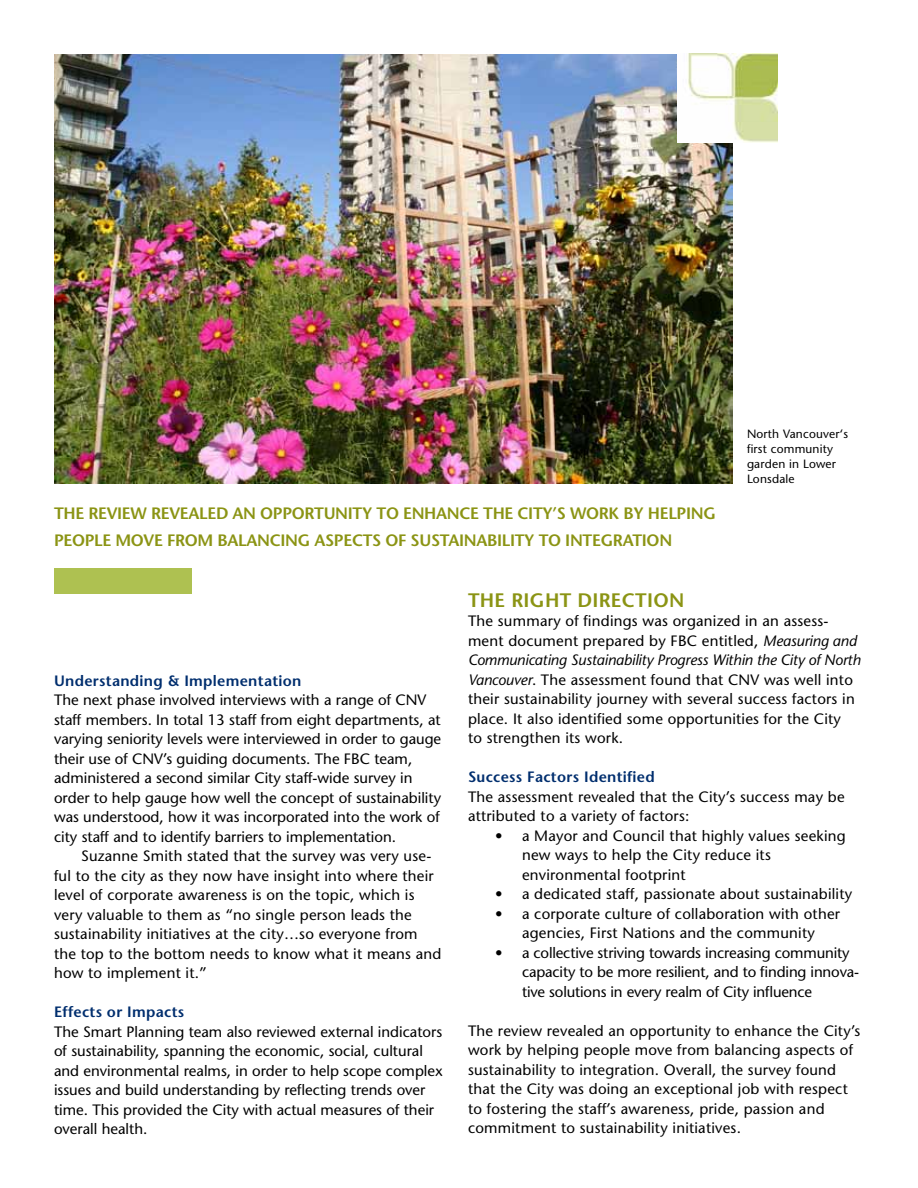
<style>
.page{position:relative;width:918px;height:1188px;background:#fff}
.page>*{position:absolute;margin:0;border:0;box-sizing:border-box;transform-origin:0 0}
.t1{font:600 19.5px "Stone Sans Std";letter-spacing:.015em;color:#8b9414}
.t2{font:600 16.5px "Stone Sans Std";color:#8b9414}
.t3{font:500 15px/19.5px "Stone Sans Std";letter-spacing:.015em;color:#000}
.t4{font:500 15px/19.5px "Stone Sans Std";letter-spacing:-.01em;color:#000}
.t5{font:600 15px "Stone Sans Std";letter-spacing:.02em;color:#002e6e}
.t6{font:500 12px/15px "Stone Sans Std";letter-spacing:.015em;color:#000}
.s1{font-style:italic}
</style>
<div class="page">
<img style="left:54px;top:54px;width:678px;height:430px">
<div style="left:54px;top:569px;width:138px;height:25px;background:#aec151"></div>
<img style="left:678px;top:54px;width:100px;height:88px">
<p class="t2" style="left:54px;top:504px;width:45px">THE REVIEW</p>
<p class="t2" style="left:151px;top:504px;width:11px">REVEALED</p>
<p class="t2" style="left:233px;top:504px;width:39px">AN OPPORTUNITY</p>
<p class="t2" style="left:377px;top:504px;width:39px">TO ENHANCE</p>
<p class="t2" style="left:483px;top:504px;width:11px">THE</p>
<p class="t2" style="left:518px;top:504px;width:67px">CITY’S WOR</p>
<p class="t2" style="left:609px;top:504px;width:50px">K BY HELPING</p>
<p class="t2" style="left:54px;top:531px;width:11px">PEOPLE</p>
<p class="t2" style="left:115px;top:531px;width:13px">MOVE</p>
<p class="t2" style="left:167px;top:531px;width:12px">FROM</p>
<p class="t2" style="left:218px;top:531px;width:11px">BALANCING</p>
<p class="t2" style="left:314px;top:531px;width:11px">ASPECTS</p>
<p class="t2" style="left:386px;top:531px;width:35px">OF SUSTAINABILITY</p>
<p class="t2" style="left:539px;top:531px;width:38px">TO INTEGRATION</p>
<p class="t6" style="left:747px;top:426px;width:103px">North Vancouver‘s first community garden in Lower<br>Lonsdale</p>
<p class="t5" style="left:54px;top:672px;width:249px">UNDERSTANDING &amp; IMPLEMENTATION</p>
<p class="t3" style="left:54px;top:690px;width:389px">The next phase involved interviews with a range of CNV staff members. In total 13 staff from eight departments, at varying seniority levels were interviewed in order to gauge their use of CNV’s guiding documents. The FBC team, administered a second similar City staff-wide survey in order to help gauge how well the concept of sustainability was understood, how it was incorporated into the work of city staff and to identify barriers to implementation.</p>
<p class="t3" style="left:54px;top:846px;width:389px;text-indent:27px">Suzanne Smith stated that the survey was very use&shy;ful to the city as they now have insight into where their level of corporate awareness is on the topic, which is very valuable to them as “no single person leads the sustainability initiatives at the city…so everyone from the top to the bottom needs to know what it means and how to implement it.”</p>
<p class="t5" style="left:54px;top:1003px;width:132px">EFFECTS OR IMPACTS</p>
<p class="t3" style="left:54px;top:1022px;width:390px">The Smart Planning team also reviewed external indicators of sustainability, spanning the economic, social, cultural and environmental realms, in order to help scope complex issues and build understanding by reflecting trends over time. This provided the City with actual measures of their overall health.</p>
<h1 class="t1" style="left:468px;top:588px;width:218px">THE RIGHT DIRECTION</h1>
<p class="t3" style="left:468px;top:611px;width:394px">The summary of findings was organized in an assess&shy;ment document prepared by FBC entitled, <span class="s1">Measuring and Communicating Sustainability Progress Within the City of North Vancouver</span>. The assessment found that CNV was well into their sustainability journey with several success factors in place. It also identified some opportunities for the City<br>to strengthen its work.</p>
<p class="t5" style="left:468px;top:768px;width:188px">SUCCESS FACTORS IDENTIFIED</p>
<p class="t3" style="left:468px;top:787px;width:378px">The assessment revealed that the City’s success may be attributed to a variety of factors:</p>
<p class="t3" style="left:522px;top:826px;width:325px;text-indent:-27px">• a Mayor and Council that highly values seeking new ways to help the City reduce its environmental footprint</p>
<p class="t3" style="left:495px;top:884px;width:359px">• a dedicated staff, passionate about sustainability</p>
<p class="t3" style="left:495px;top:904px;width:347px;text-align:center">• a corporate culture of collaboration with other agencies, First Nations and the community</p>
<p class="t4" style="left:522px;top:943px;width:339px;text-indent:-27px">• a collective striving towards increasing community capacity to be more resilient, and to finding innova&shy;tive solutions in every realm of City influence</p>
<p class="t3" style="left:468px;top:1021px;width:394px">The review revealed an opportunity to enhance the City’s work by helping people move from balancing aspects of sustainability to integration. Overall, the survey found that the City was doing an exceptional job with respect to fostering the staff’s awareness, pride, passion and commitment to sustainability initiatives.</p>
</div>
